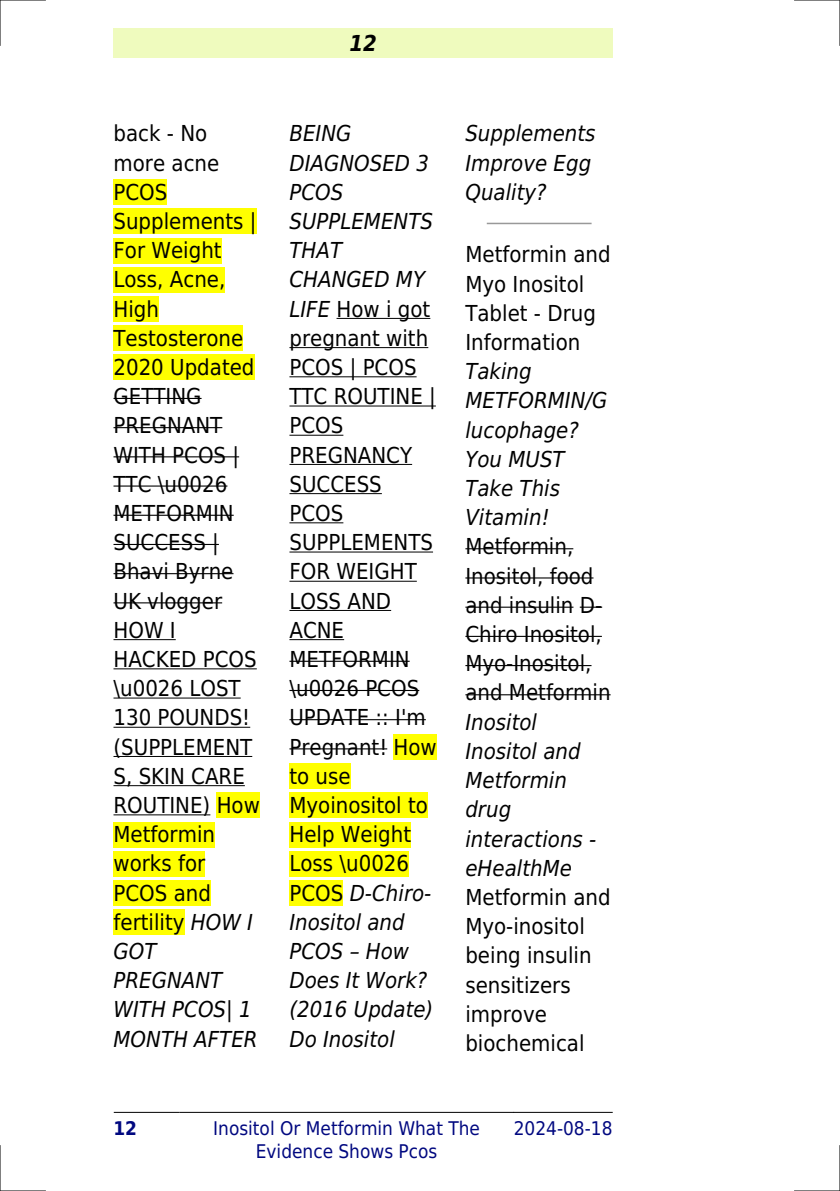
<style>
.page{position:relative;width:840px;height:1191px;background:#fff}
.page>*{position:absolute;margin:0;border:0;box-sizing:border-box;transform-origin:0 0}
.t1{font:22px/29.2px "DejaVu Sans Condensed";color:#000}
.t2{font:italic 22px/29.2px "DejaVu Sans Condensed";color:#000}
.t3{font:italic 700 22px "DejaVu Sans Condensed";color:#000}
.t4{font:18.8px/22.6px "DejaVu Sans Condensed";color:#000880;text-align:center}
.t5{font:700 18.8px "DejaVu Sans Condensed";color:#000880}
.s1{font-style:italic}
</style>
<div class="page">
<div style="left:113px;top:28px;width:499px;height:30px;background:#effbbe"></div>
<hr style="left:114px;top:1112px;width:65px;height:1px;background:#000">
<hr style="left:180px;top:1112px;width:333px;height:1px;background:#000">
<hr style="left:514px;top:1112px;width:98px;height:1px;background:#000">
<div style="left:113px;top:179px;width:54px;height:26px;background:#ff0"></div>
<div style="left:113px;top:208px;width:143px;height:26px;background:#ff0"></div>
<div style="left:113px;top:238px;width:108px;height:25px;background:#ff0"></div>
<div style="left:113px;top:267px;width:112px;height:25px;background:#ff0"></div>
<div style="left:113px;top:296px;width:46px;height:26px;background:#ff0"></div>
<div style="left:113px;top:325px;width:130px;height:26px;background:#ff0"></div>
<div style="left:113px;top:354px;width:141px;height:26px;background:#ff0"></div>
<hr style="left:113px;top:398px;width:88px;height:1px;background:#000">
<hr style="left:113px;top:427px;width:109px;height:1px;background:#000">
<hr style="left:113px;top:456px;width:126px;height:1px;background:#000">
<hr style="left:113px;top:485px;width:114px;height:1px;background:#000">
<hr style="left:113px;top:515px;width:120px;height:1px;background:#000">
<hr style="left:113px;top:544px;width:106px;height:1px;background:#000">
<hr style="left:113px;top:573px;width:120px;height:1px;background:#000">
<hr style="left:113px;top:602px;width:109px;height:1px;background:#000">
<hr style="left:113px;top:639px;width:63px;height:1px;background:#000">
<hr style="left:113px;top:668px;width:144px;height:1px;background:#000">
<hr style="left:113px;top:697px;width:127px;height:1px;background:#000">
<hr style="left:113px;top:727px;width:137px;height:1px;background:#000">
<hr style="left:113px;top:756px;width:139px;height:1px;background:#000">
<hr style="left:113px;top:785px;width:132px;height:1px;background:#000">
<hr style="left:113px;top:814px;width:97px;height:1px;background:#000">
<div style="left:216px;top:792px;width:44px;height:26px;background:#ff0"></div>
<div style="left:113px;top:821px;width:102px;height:26px;background:#ff0"></div>
<div style="left:113px;top:851px;width:92px;height:25px;background:#ff0"></div>
<div style="left:113px;top:880px;width:98px;height:25px;background:#ff0"></div>
<div style="left:113px;top:909px;width:71px;height:26px;background:#ff0"></div>
<hr style="left:336px;top:318px;width:94px;height:1px;background:#000">
<hr style="left:289px;top:347px;width:139px;height:1px;background:#000">
<hr style="left:289px;top:376px;width:127px;height:1px;background:#000">
<hr style="left:289px;top:405px;width:146px;height:1px;background:#000">
<hr style="left:289px;top:435px;width:54px;height:1px;background:#000">
<hr style="left:289px;top:464px;width:123px;height:1px;background:#000">
<hr style="left:289px;top:493px;width:92px;height:1px;background:#000">
<hr style="left:289px;top:522px;width:54px;height:1px;background:#000">
<hr style="left:289px;top:551px;width:144px;height:1px;background:#000">
<hr style="left:289px;top:581px;width:127px;height:1px;background:#000">
<hr style="left:289px;top:610px;width:102px;height:1px;background:#000">
<hr style="left:289px;top:639px;width:55px;height:1px;background:#000">
<hr style="left:289px;top:660px;width:120px;height:2px;background:#000">
<hr style="left:289px;top:690px;width:130px;height:1px;background:#000">
<hr style="left:289px;top:719px;width:136px;height:1px;background:#000">
<hr style="left:289px;top:748px;width:98px;height:1px;background:#000">
<div style="left:393px;top:734px;width:43px;height:26px;background:#ff0"></div>
<div style="left:289px;top:763px;width:61px;height:26px;background:#ff0"></div>
<div style="left:289px;top:792px;width:138px;height:26px;background:#ff0"></div>
<div style="left:289px;top:821px;width:122px;height:26px;background:#ff0"></div>
<div style="left:289px;top:851px;width:120px;height:25px;background:#ff0"></div>
<div style="left:289px;top:880px;width:54px;height:25px;background:#ff0"></div>
<hr style="left:487px;top:223px;width:103px;height:1px;background:#999">
<hr style="left:465px;top:548px;width:108px;height:1px;background:#000">
<hr style="left:465px;top:577px;width:128px;height:1px;background:#000">
<hr style="left:465px;top:606px;width:108px;height:2px;background:#000">
<hr style="left:579px;top:606px;width:23px;height:2px;background:#000">
<hr style="left:465px;top:636px;width:136px;height:1px;background:#000">
<hr style="left:465px;top:665px;width:126px;height:1px;background:#000">
<hr style="left:465px;top:694px;width:145px;height:1px;background:#000">
<hr style="left:0;top:0;width:45px;height:1px;background:#000">
<hr style="left:794px;top:0;width:45px;height:1px;background:#000">
<hr style="left:0;top:1190px;width:45px;height:1px;background:#000">
<hr style="left:794px;top:1190px;width:45px;height:1px;background:#000">
<hr style="left:0;top:0;width:1px;height:45px;background:#000">
<hr style="left:0;top:1145px;width:1px;height:46px;background:#000">
<hr style="left:839px;top:0;width:1px;height:45px;background:#000">
<hr style="left:839px;top:1145px;width:1px;height:46px;background:#000">
<p class="t3" style="left:349px;top:30px;width:29px">12</p>
<p class="t1" style="left:113px;top:119px;width:148px">back - No more acne<br>PCOS<br>Supplements |<br>For Weight<br>Loss, Acne,<br>High<br>Testosterone<br>2020 Updated<br>GETTING<br>PREGNANT<br>WITH PCOS |<br>TTC \u0026<br>METFORMIN<br>SUCCESS |<br>Bhavi Byrne<br>UK vlogger<br>HOW I<br>HACKED PCOS \u0026 LOST<br>130 POUNDS! (SUPPLEMENT<br>S, SKIN CARE<br>ROUTINE) How<br>Metformin works for<br>PCOS and fertility <span class="s1">HOW I<br>GOT<br>PREGNANT<br>WITH PCOS| 1<br>MONTH AFTER</span></p>
<p class="t1" style="left:289px;top:119px;width:149px"><span class="s1">BEING<br>DIAGNOSED 3<br>PCOS<br>SUPPLEMENTS<br>THAT<br>CHANGED MY<br>LIFE</span> How i got pregnant with<br>PCOS | PCOS<br>TTC ROUTINE |<br>PCOS<br>PREGNANCY<br>SUCCESS<br>PCOS<br>SUPPLEMENTS<br>FOR WEIGHT<br>LOSS AND<br>ACNE<br>METFORMIN \u0026 PCOS<br>UPDATE :: I'm<br>Pregnant! How to use<br>Myoinositol to<br>Help Weight<br>Loss \u0026<br>PCOS <span class="s1">D-Chiro-<br>Inositol and<br>PCOS How<br>Does It Work? (2016 Update)<br>Do Inositol</span></p>
<p class="t2" style="left:465px;top:119px;width:131px">Supplements<br>Improve Egg<br>Quality?</p>
<p class="t1" style="left:465px;top:240px;width:147px">Metformin and<br>Myo Inositol<br>Tablet - Drug<br>Information</p>
<p class="t2" style="left:465px;top:357px;width:144px">Taking<br>METFORMIN/G lucophage?<br>You MUST<br>Take This<br>Vitamin!</p>
<p class="t1" style="left:465px;top:532px;width:147px">Metformin,<br>Inositol, food and insulin D-<br>Chiro Inositol,<br>Myo-Inositol, and Metformin</p>
<p class="t2" style="left:465px;top:707px;width:132px">Inositol<br>Inositol and<br>Metformin drug interactions - eHealthMe</p>
<p class="t1" style="left:465px;top:882px;width:147px">Metformin and<br>Myo-inositol being insulin sensitizers improve biochemical</p>
<p class="t5" style="left:113px;top:1117px;width:25px">12</p>
<p class="t4" style="left:213px;top:1117px;width:268px">Inositol Or Metformin What The<br>Evidence Shows Pcos</p>
<p class="t4" style="left:513px;top:1117px;width:100px">2024-08-18</p>
</div>
